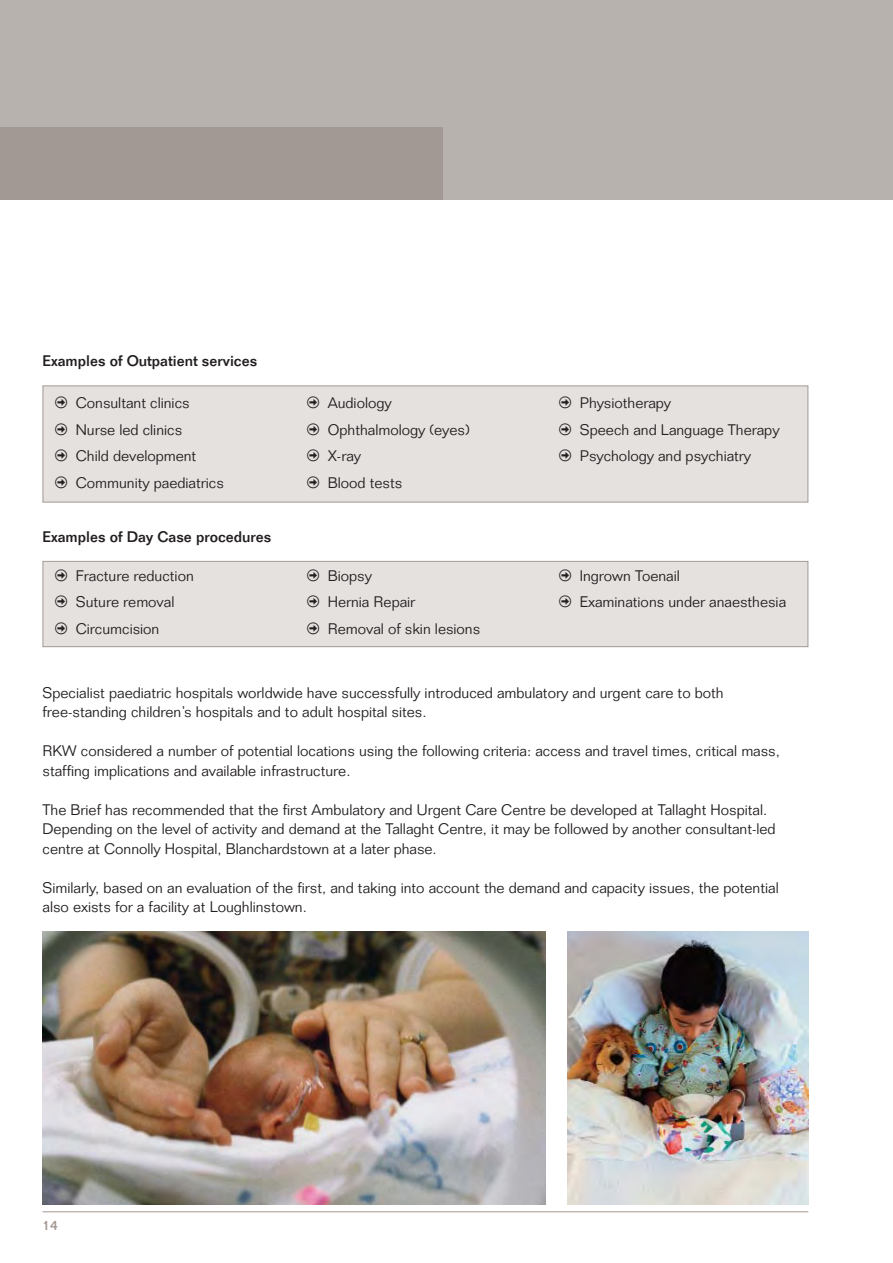
<style>
.page{position:relative;width:893px;height:1263px;background:#fff}
.page>*{position:absolute;margin:0;border:0;box-sizing:border-box;transform-origin:0 0}
.t1{font:300 15px/26.5px "Folio";color:#231f20}
.t2{font:500 15px "Folio";color:#231f20}
.t3{font:500 13.5px "Folio";color:#a39994}
.s1{font-family:"Fleches Left Right";font-weight:400}
</style>
<div class="page">
<div style="left:0;top:0;width:892px;height:200px;background:#b8b2ae"></div>
<div style="left:0;top:128px;width:442px;height:72px;background:#a39994"></div>
<hr style="left:43px;top:1211px;width:765px;height:1px;background:#a39994">
<img style="left:43px;top:932px;width:503px;height:272px">
<img style="left:567px;top:932px;width:241px;height:272px">
<div style="left:43px;top:386px;width:764px;height:116px;background:#e4e1df"></div>
<div style="left:43px;top:386px;width:765px;height:116px;border:1px solid #a39994"></div>
<div style="left:43px;top:562px;width:764px;height:84px;background:#e4e1df"></div>
<div style="left:43px;top:561px;width:765px;height:86px;border:1px solid #a39994"></div>
<p class="t2" style="left:43px;top:355px;width:216px">Examples of Outpatient services</p>
<p class="t1" style="left:55px;top:391px;width:171px"><span class="s1">h</span> Consultant clinics<br><span class="s1">h</span> Nurse led clinics<br><span class="s1">h</span> Child development<br><span class="s1">h</span> Community paediatrics</p>
<p class="t1" style="left:306px;top:391px;width:165px"><span class="s1">h</span> Audiology<br><span class="s1">h</span> Ophthalmology (eyes) <span class="s1">h</span> X-ray<br><span class="s1">h</span> Blood tests</p>
<p class="t1" style="left:558px;top:391px;width:222px"><span class="s1">h</span> Physiotherapy<br><span class="s1">h</span> Speech and Language Therapy <span class="s1">h</span> Psychology and psychiatry</p>
<p class="t2" style="left:43px;top:531px;width:230px">Examples of Day Case procedures</p>
<p class="t1" style="left:55px;top:564px;width:141px"><span class="s1">h</span> Fracture reduction <span class="s1">h</span> Suture removal<br><span class="s1">h</span> Circumcision</p>
<p class="t1" style="left:306px;top:564px;width:175px"><span class="s1">h</span> Biopsy<br><span class="s1">h</span> Hernia Repair<br><span class="s1">h</span> Removal of skin lesions</p>
<p class="t1" style="left:558px;top:564px;width:229px"><span class="s1">h</span> Ingrown Toenail<br><span class="s1">h</span> Examinations under anaesthesia</p>
<p class="t1" style="left:43px;top:684px;width:682px;line-height:19.5px">Specialist paediatric hospitals worldwide have successfully introduced ambulatory and urgent care to both free-standing children’s hospitals and to adult hospital sites.</p>
<p class="t1" style="left:43px;top:743px;width:739px;line-height:19.5px">RKW considered a number of potential locations using the following criteria: access and travel times, critical mass, staffing implications and available infrastructure.</p>
<p class="t1" style="left:43px;top:801px;width:734px;line-height:19.5px">The Brief has recommended that the first Ambulatory and Urgent Care Centre be developed at Tallaght Hospital.<br>Depending on the level of activity and demand at the Tallaght Centre, it may be followed by another consultant-led centre at Connolly Hospital, Blanchardstown at a later phase.</p>
<p class="t1" style="left:43px;top:879px;width:737px;line-height:19.5px">Similarly, based on an evaluation of the first, and taking into account the demand and capacity issues, the potential also exists for a facility at Loughlinstown.</p>
<p class="t3" style="left:43px;top:1220px;width:16px">14</p>
</div>
